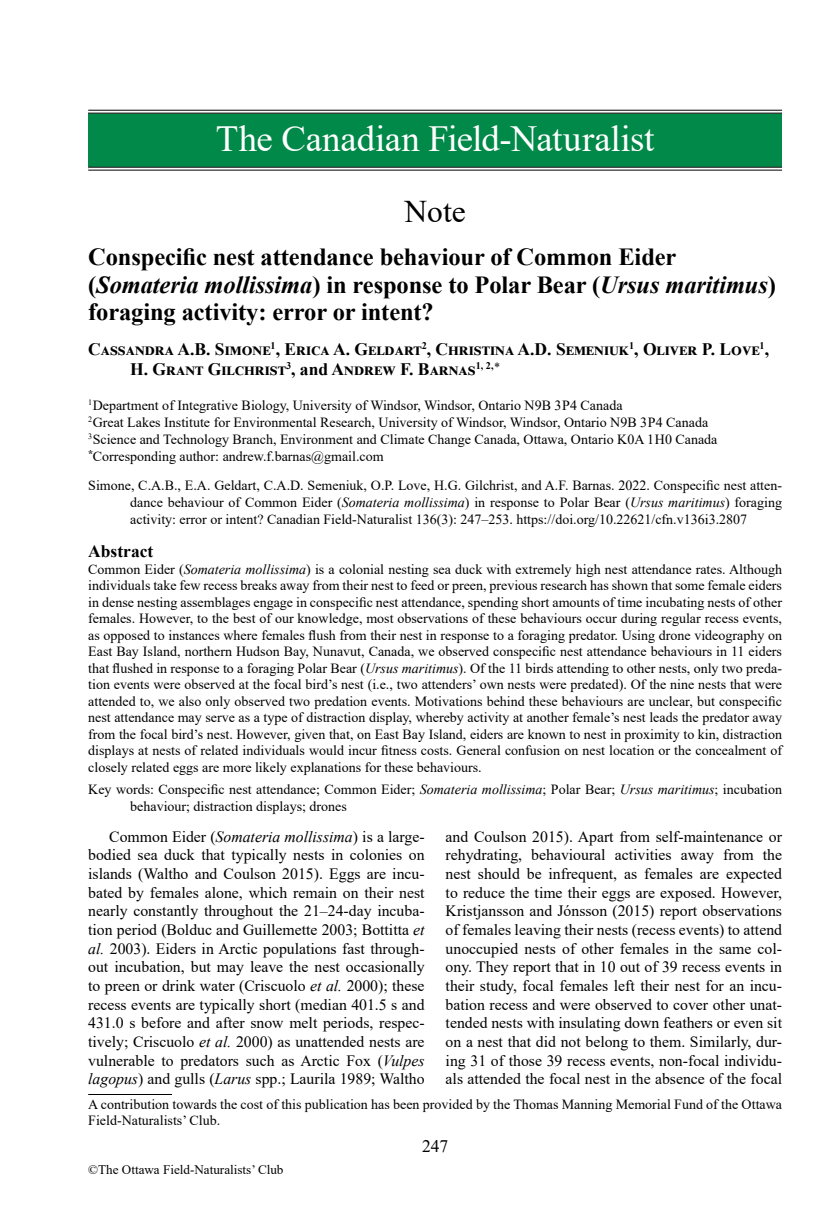
<style>
.page{position:relative;width:835px;height:1213px;background:#fff}
.page>*{position:absolute;margin:0;border:0;box-sizing:border-box;transform-origin:0 0}
.t1{font:36.75px "Times New Roman";letter-spacing:-.01em;color:#fff}
.Article_type__Note{font:31.5px "Times New Roman";color:#000}
.t2{font:700 24.5px/27.5px "Times New Roman";letter-spacing:-.005em;color:#000}
.Authors{font:700 17.5px/20.5px "Times New Roman";letter-spacing:.025em;color:#000}
.Abstract_Head{font:700 17.5px "Times New Roman";color:#000}
.t3{font:17.5px "Times New Roman";color:#000}
.Body_Main{font:15.75px/18.7px "Times New Roman";color:#000;text-align:justify}
.Abstract{font:14px/16.4px "Times New Roman";color:#000;text-align:justify}
.Auth_Affiliations{font:14px "Times New Roman";color:#000}
.Publ_Citation{font:14px/17.2px "Times New Roman";color:#000;text-align:justify}
.Keywords__Note{font:14px/16.4px "Times New Roman";color:#000}
.t4{font:13.12px "Times New Roman";color:#000}
.s1{font-style:italic}
</style>
<div class="page">
<hr style="left:88px;top:1094px;width:84px;height:1px;background:#000">
<div style="left:88px;top:112px;width:694px;height:57px;background:#008948"></div>
<hr style="left:88px;top:110px;width:694px;height:3px;background:#fff">
<hr style="left:88px;top:110px;width:694px;height:1px;background:#000">
<hr style="left:88px;top:113px;width:694px;height:1px;background:#000">
<hr style="left:88px;top:167px;width:694px;height:3px;background:#fff">
<hr style="left:88px;top:167px;width:694px;height:1px;background:#000">
<hr style="left:88px;top:170px;width:694px;height:1px;background:#000">
<p class="t1" style="left:216px;top:113px;width:440px">The Canadian Field-Naturalist</p>
<p class="Article_type__Note" style="left:404px;top:189px;width:63px">Note</p>
<p class="t2" style="left:88px;top:242px;width:689px">Conspecific nest attendance behaviour of Common Eider (<span class="s1">Somateria mollissima</span>) in response to Polar Bear (<span class="s1">Ursus maritimus</span>) foraging activity: error or intent?</p>
<p class="Authors" style="left:130px;top:338px;width:640px;text-indent:-42px">Cassandra A.B. Simone<sup>1</sup>, Erica A. Geldart<sup>2</sup>, Christina A.D. Semeniuk<sup>1</sup>, Oliver P. Love<sup>1</sup>,<br>H. Grant Gilchrist<sup>3</sup>, and Andrew F. Barnas<sup>1,</sup> <sup>2,</sup><sup>*</sup></p>
<p class="Auth_Affiliations" style="left:88px;top:395px;width:536px"><sup>1</sup>Department of Integrative Biology, University of Windsor, Windsor, Ontario N9B 3P4 Canada</p>
<p class="Auth_Affiliations" style="left:88px;top:412px;width:621px"><sup>2</sup>Great Lakes Institute for Environmental Research, University of Windsor, Windsor, Ontario N9B 3P4 Canada</p>
<p class="Auth_Affiliations" style="left:88px;top:429px;width:631px"><sup>3</sup>Science and Technology Branch, Environment and Climate Change Canada, Ottawa, Ontario K0A 1H0 Canada</p>
<p class="Auth_Affiliations" style="left:88px;top:446px;width:297px"><sup>*</sup>Corresponding author: andrew.f.barnas@gmail.com</p>
<p class="Publ_Citation" style="left:130px;top:476px;width:653px;text-indent:-42px">Simone, C.A.B., E.A. Geldart, C.A.D. Semeniuk, O.P. Love, H.G. Gilchrist, and A.F. Barnas. 2022. Conspecific nest atten&shy;dance behaviour of Common Eider (<span class="s1">Somateria mollissima</span>) in response to Polar Bear (<span class="s1">Ursus maritimus</span>) foraging activity: error or intent? Canadian Field-Naturalist 136(3): 247–253. https://doi.org/10.22621/cfn.v136i3.2807</p>
<p class="Abstract_Head" style="left:88px;top:539px;width:67px">Abstract</p>
<p class="Abstract" style="left:88px;top:560px;width:695px">Common Eider (<span class="s1">Somateria mollissima</span>) is a colonial nesting sea duck with extremely high nest attendance rates. Although individuals take few recess breaks away from their nest to feed or preen, previous research has shown that some female eiders in dense nesting assemblages engage in conspecific nest attendance, spending short amounts of time incubating nests of other females. However, to the best of our knowledge, most observations of these behaviours occur during regular recess events, as opposed to instances where females flush from their nest in response to a foraging predator. Using drone videography on East Bay Island, northern Hudson Bay, Nunavut, Canada, we observed conspecific nest attendance behaviours in 11 eiders that flushed in response to a foraging Polar Bear (<span class="s1">Ursus maritimus</span>). Of the 11 birds attending to other nests, only two preda&shy;tion events were observed at the focal bird’s nest (i.e., two attenders’ own nests were predated). Of the nine nests that were attended to, we also only observed two predation events. Motivations behind these behaviours are unclear, but conspecific nest attendance may serve as a type of distraction display, whereby activity at another female’s nest leads the predator away from the focal bird’s nest. However, given that, on East Bay Island, eiders are known to nest in proximity to kin, distraction displays at nests of related individuals would incur fitness costs. General confusion on nest location or the concealment of closely related eggs are more likely explanations for these behaviours.</p>
<p class="Keywords__Note" style="left:130px;top:781px;width:653px;text-indent:-42px">Key words: Conspecific nest attendance; Common Eider; <span class="s1">Somateria mollissima</span>; Polar Bear; <span class="s1">Ursus maritimus</span>; incubation behaviour; distraction displays; drones</p>
<p class="Body_Main" style="left:88px;top:826px;width:338px;text-indent:21px">Common Eider (<span class="s1">Somateria mollissima</span>) is a large&shy;bodied sea duck that typically nests in colonies on islands (Waltho and Coulson 2015). Eggs are incu&shy;bated by females alone, which remain on their nest nearly constantly throughout the 21–24-day incuba&shy;tion period (Bolduc and Guillemette 2003; Bottitta <span class="s1">et al.</span> 2003). Eiders in Arctic populations fast through&shy;out incubation, but may leave the nest occasionally to preen or drink water (Criscuolo <span class="s1">et al.</span> 2000); these recess events are typically short (median 401.5 s and 431.0 s before and after snow melt periods, respec&shy;tively; Criscuolo <span class="s1">et al.</span> 2000) as unattended nests are vulnerable to predators such as Arctic Fox (<span class="s1">Vulpes lagopus</span>) and gulls (<span class="s1">Larus</span> spp.; Laurila 1989; Waltho</p>
<p class="Body_Main" style="left:446px;top:826px;width:338px">and Coulson 2015). Apart from self-maintenance or rehydrating, behavioural activities away from the nest should be infrequent, as females are expected to reduce the time their eggs are exposed. However, Kristjansson and Jónsson (2015) report observations of females leaving their nests (recess events) to attend unoccupied nests of other females in the same col&shy;ony. They report that in 10 out of 39 recess events in their study, focal females left their nest for an incu&shy;bation recess and were observed to cover other unat&shy;tended nests with insulating down feathers or even sit on a nest that did not belong to them. Similarly, dur&shy;ing 31 of those 39 recess events, non-focal individu&shy;als attended the focal nest in the absence of the focal</p>
<p class="Abstract" style="left:88px;top:1096px;width:695px;line-height:15.8px">A contribution towards the cost of this publication has been provided by the Thomas Manning Memorial Fund of the Ottawa<br>Field-Naturalists’ Club.</p>
<p class="t4" style="left:88px;top:1161px;width:197px">©The Ottawa Field-Naturalists’ Club</p>
<p class="t3" style="left:422px;top:1133px;width:28px">247</p>
</div>
